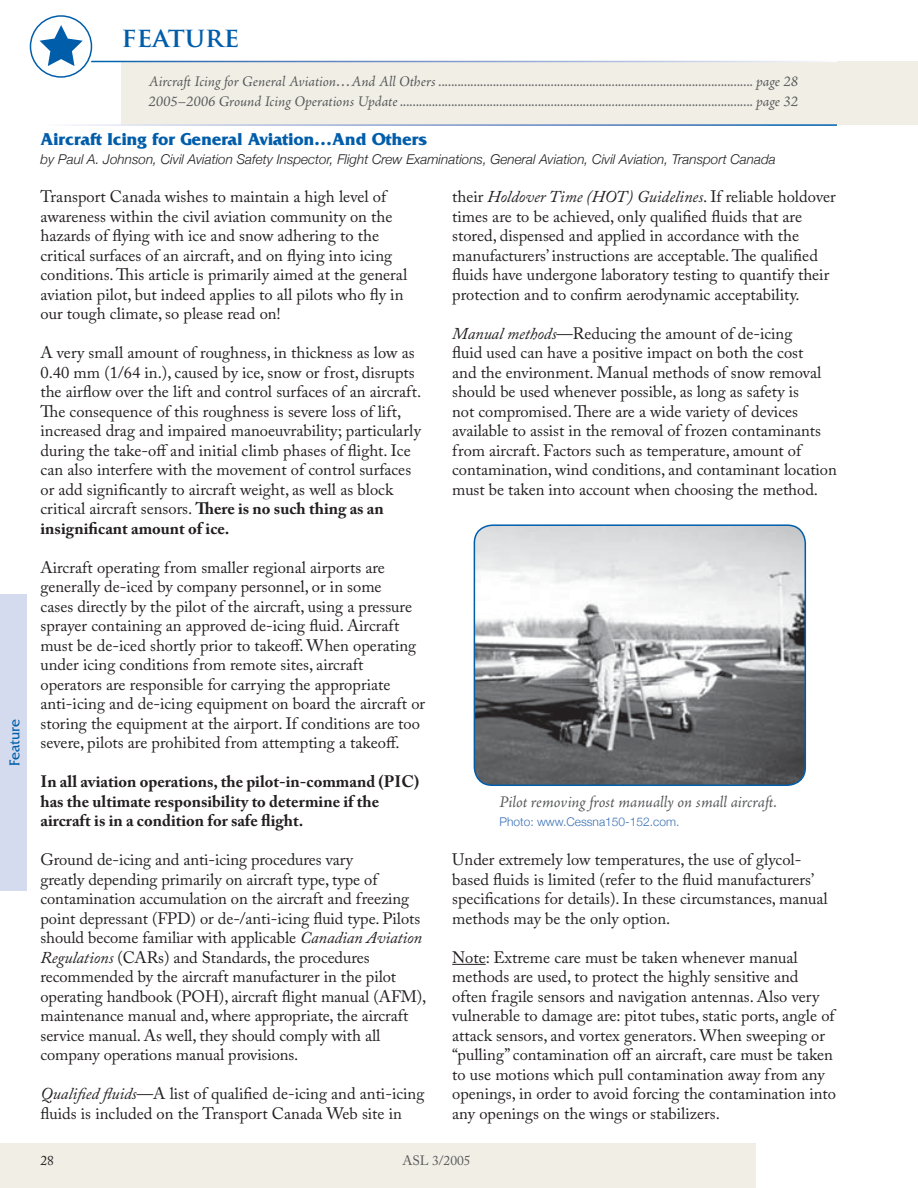
<style>
.page{position:relative;width:918px;height:1188px;background:#fff}
.page>*{position:absolute;margin:0;border:0;box-sizing:border-box;transform-origin:0 0}
.t1{font:700 27px "Trajan Pro";color:#005daa}
.t2{font:700 18px "Friz Quadrata";color:#005daa}
.t3{font:16.5px/19.5px "Adobe Caslon Pro";color:#231f20}
.t4{font:700 16.5px/19.5px "Adobe Caslon Pro";color:#231f20}
.t5{font:italic 16.5px "Adobe Jenson Pro";letter-spacing:-.005em;color:#58595b}
.t6{font:italic 15px/19.5px "Adobe Jenson Pro";letter-spacing:-.005em;color:#58595b}
.t7{font:15px "Friz Quadrata";color:#005daa}
.t8{font:italic 300 13.5px "Helvetica Neue";color:#231f20}
.t9{font:13.5px "Adobe Caslon Pro";color:#58595b}
.t10{font:13.5px "Adobe Caslon Pro";color:#231f20}
.t11{font:300 12px "Helvetica Neue";color:#3971b6}
.s1{font-weight:700}
.s2{font-style:italic}
</style>
<div class="page">
<div style="left:0;top:1144px;width:756px;height:44px;background:#f0eee5"></div>
<div style="left:122px;top:62px;width:796px;height:63px;background:#f0eee5"></div>
<hr style="left:40px;top:124px;width:797px;height:2px;background:#fff">
<svg style="left:27px;top:13px;width:68px;height:67px"></svg>
<div style="left:30px;top:15px;width:62px;height:63px;border:2px solid #005daa;border-radius:50%"></div>
<svg style="left:40px;top:25px;width:43px;height:41px"></svg>
<hr style="left:452px;top:964px;width:34px;height:1px;background:#231f20">
<div style="left:0;top:594px;width:27px;height:297px;background:#d4dbef"></div>
<img style="left:474px;top:525px;width:331px;height:260px;border-radius:18px">
<div style="left:474px;top:524px;width:332px;height:262px;border:2px solid #005daa;border-radius:18px"></div>
<p class="t7" style="left:6px;top:766px;width:49px;rotate:-90deg">Feature</p>
<h1 class="t1" style="left:122px;top:21px;width:119px">FEATURE</h1>
<p class="t6" style="left:148px;top:73px;width:651px">Aircraft Icing for General Aviation…And All Others .................................................................................................. page 28<br>2005–2006 Ground Icing Operations Update .............................................................................................................. page 32</p>
<p class="t2" style="left:40px;top:129px;width:388px">Aircraft Icing for General Aviation…And Others</p>
<p class="t8" style="left:40px;top:151px;width:737px">by Paul A. Johnson, Civil Aviation Safety Inspector, Flight Crew Examinations, General Aviation, Civil Aviation, Transport Canada</p>
<p class="t3" style="left:40px;top:187px;width:368px">Transport Canada wishes to maintain a high level of awareness within the civil aviation community on the hazards of flying with ice and snow adhering to the critical surfaces of an aircraft, and on flying into icing conditions.This article is primarily aimed at the general aviation pilot, but indeed applies to all pilots who fly in our tough climate, so please read on!</p>
<p class="t3" style="left:40px;top:343px;width:382px">A very small amount of roughness, in thickness as low as 0.40 mm (1/64 in.), caused by ice, snow or frost, disrupts the airflow over the lift and control surfaces of an aircraft.<br>The consequence of this roughness is severe loss of lift, increased drag and impaired manoeuvrability; particularly during the take-off and initial climb phases of flight. Ice can also interfere with the movement of control surfaces or add significantly to aircraft weight, as well as block critical aircraft sensors. <span class="s1">There is no such thing as an insignificant amount of ice.</span></p>
<p class="t3" style="left:40px;top:557px;width:386px">Aircraft operating from smaller regional airports are generally de-iced by company personnel, or in some<br>cases directly by the pilot of the aircraft, using a pressure sprayer containing an approved de-icing fluid. Aircraft must be de-iced shortly prior to takeoff. When operating under icing conditions from remote sites, aircraft operators are responsible for carrying the appropriate anti-icing and de-icing equipment on board the aircraft or storing the equipment at the airport. If conditions are too severe, pilots are prohibited from attempting a takeoff.</p>
<p class="t4" style="left:40px;top:772px;width:380px">In all aviation operations, the pilot-in-command (PIC) has the ultimate responsibility to determine if the aircraft is in a condition for safe flight.</p>
<p class="t3" style="left:40px;top:850px;width:387px">Ground de-icing and anti-icing procedures vary<br>greatly depending primarily on aircraft type, type of contamination accumulation on the aircraft and freezing point depressant (FPD) or de-/anti-icing fluid type. Pilots should become familiar with applicable <span class="s2">Canadian Aviation Regulations</span> (CARs) and Standards, the procedures recommended by the aircraft manufacturer in the pilot operating handbook (POH), aircraft flight manual (AFM), maintenance manual and, where appropriate, the aircraft service manual. As well, they should comply with all company operations manual provisions.</p>
<p class="t3" style="left:40px;top:1084px;width:385px"><span class="s2">Qualified fluids</span>—A list of qualified de-icing and anti-icing fluids is included on the Transport Canada Web site in</p>
<p class="t3" style="left:452px;top:187px;width:385px">their <span class="s2">Holdover Time (HOT) Guidelines</span>. If reliable holdover times are to be achieved, only qualified fluids that are stored, dispensed and applied in accordance with the manufacturers’ instructions are acceptable.The qualified fluids have undergone laboratory testing to quantify their protection and to confirm aerodynamic acceptability.</p>
<p class="t3" style="left:452px;top:323px;width:386px"><span class="s2">Manual methods-</span>—Reducing the amount of de-icing<br>fluid used can have a positive impact on both the cost<br>and the environment. Manual methods of snow removal should be used whenever possible, as long as safety is<br>not compromised.There are a wide variety of devices available to assist in the removal of frozen contaminants from aircraft. Factors such as temperature, amount of contamination, wind conditions, and contaminant location must be taken into account when choosing the method.</p>
<p class="t5" style="left:500px;top:792px;width:279px">Pilot removing frost manually on small aircraft.</p>
<p class="t11" style="left:500px;top:815px;width:181px">Photo: www.Cessna150-152.com.</p>
<p class="t3" style="left:452px;top:850px;width:377px">Under extremely low temperatures, the use of glycol&shy;based fluids is limited (refer to the fluid manufacturers’ specifications for details). In these circumstances, manual methods may be the only option.</p>
<p class="t3" style="left:452px;top:947px;width:385px">Note: Extreme care must be taken whenever manual methods are used, to protect the highly sensitive and often fragile sensors and navigation antennas. Also very vulnerable to damage are: pitot tubes, static ports, angle of attack sensors, and vortex generators. When sweeping or “pulling” contamination off an aircraft, care must be taken to use motions which pull contamination away from any openings, in order to avoid forcing the contamination into any openings on the wings or stabilizers.</p>
<p class="t10" style="left:40px;top:1152px;width:15px">28</p>
<p class="t9" style="left:402px;top:1152px;width:70px">ASL 3/2005</p>
</div>
